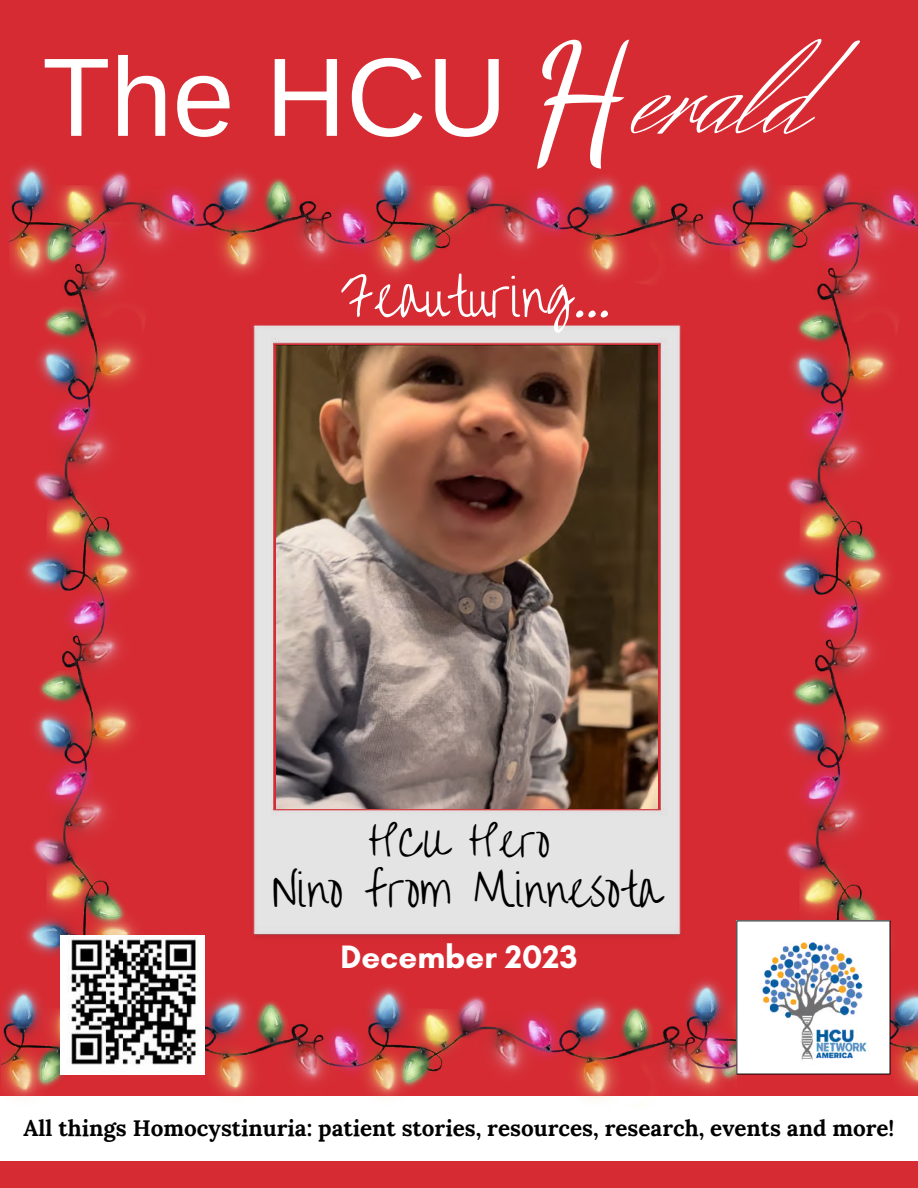
<style>
.page{position:relative;width:918px;height:1188px;background:#d62b33}
.page>*{position:absolute;margin:0;border:0;box-sizing:border-box;transform-origin:0 0}
.t1{font:111.6px "Arimo";color:#fff}
.t2{font:50.4px "Overthe Rainbow";color:#fff}
.t3{font:43.5px "Overthe Rainbow";color:#000}
.t4{font:40.5px "Overthe Rainbow";color:#000}
.t5{font:700 33px "Glacial Indifference";color:#fff}
.t6{font:700 22.5px "Lora";color:#000}
.s1{font-family:"Dancing Script";font-size:159.75px}
.s2{font-family:"Herr Von Muellerhoff";font-size:139.2px}
</style>
<div class="page">
<img style="left:253px;top:325px;width:428px;height:612px">
<img style="left:277px;top:346px;width:380px;height:462px">
<img style="left:778px;top:288px;width:120px;height:638px">
<img style="left:895px;top:989px;width:23px;height:101px">
<div style="left:0;top:1096px;width:918px;height:65px;background:#fff"></div>
<img style="left:744px;top:165px;width:174px;height:123px">
<img style="left:11px;top:164px;width:733px;height:120px">
<svg style="left:736px;top:920px;width:154px;height:6px"></svg>
<img style="left:2px;top:957px;width:734px;height:143px">
<img style="left:736px;top:926px;width:159px;height:154px">
<img style="left:9px;top:223px;width:140px;height:734px">
<img style="left:61px;top:936px;width:144px;height:138px">
<h1 class="t1" style="left:42px;top:35px;width:769px">The HCU <span class="s1">H</span><span class="s2">erald</span></h1>
<h2 class="t2" style="left:341px;top:270px;width:271px">Feauturing...</h2>
<h3 class="t4" style="left:368px;top:819px;width:183px">HCU Hero</h3>
<h3 class="t3" style="left:273px;top:867px;width:389px">Nino from Minnesota</h3>
<h3 class="t5" style="left:340px;top:937px;width:238px">December 2023</h3>
<p class="t6" style="left:24px;top:1113px;width:872px">All things Homocystinuria: patient stories, resources, research, events and more!</p>
</div>
